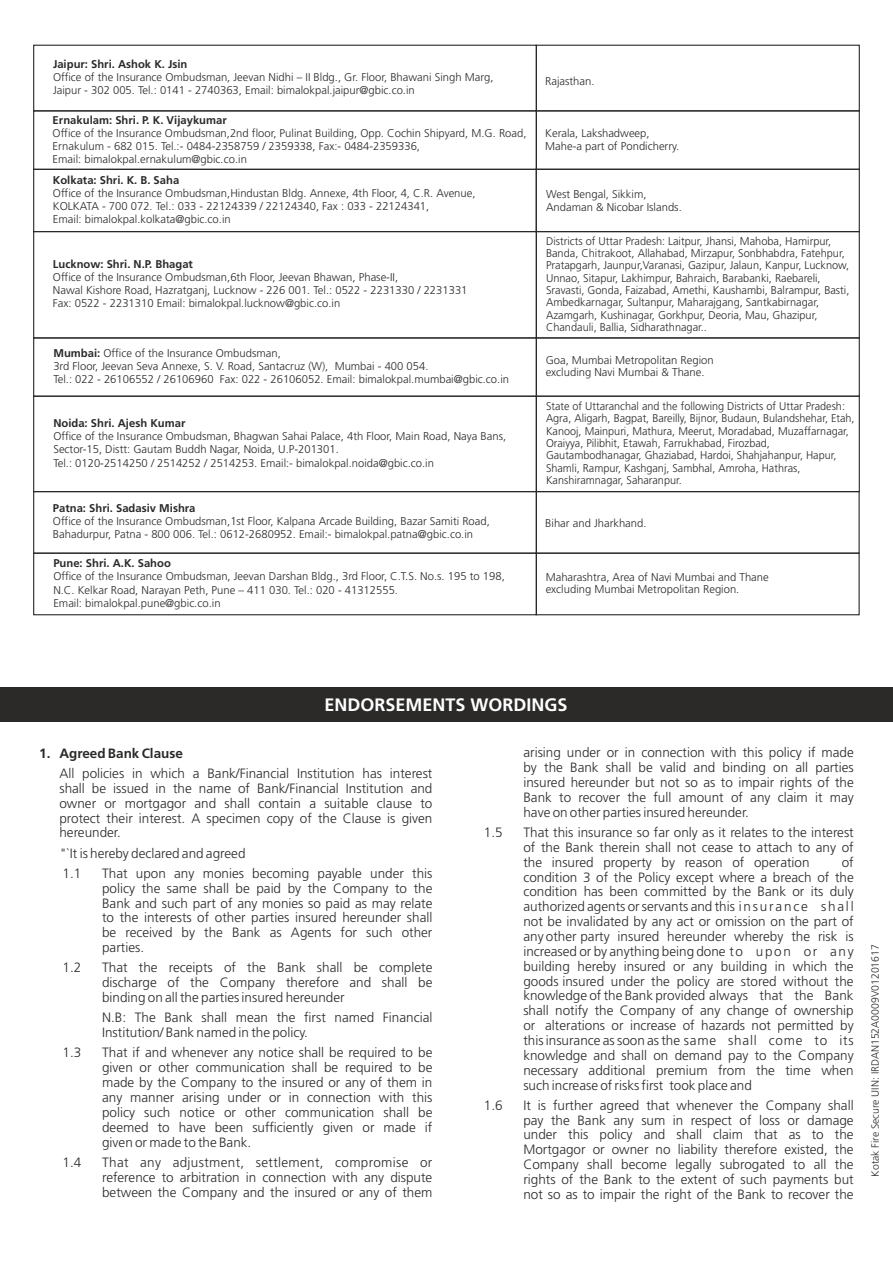
<style>
.page{position:relative;width:893px;height:1263px;background:#fff}
.page>*{position:absolute;margin:0;border:0;box-sizing:border-box;transform-origin:0 0}
.t1{font:700 18px "Frutiger";color:#fefefe}
.t2{font:300 13.5px/14.9px "Frutiger";color:#2b2a29;text-align:justify}
.t3{font:700 13.5px "Frutiger";color:#2b2a29}
.t4{font:300 11.25px/12.5px "Frutiger";color:#2b2a29}
.t5{font:700 11.25px "Frutiger";color:#2b2a29}
.t6{font:300 10.5px "Frutiger";color:#2b2a29}
.s1{font-weight:700}
</style>
<div class="page">
<div style="left:0;top:687px;width:893px;height:34px;background:#2b2a29"></div>
<div style="left:33px;top:337px;width:504px;height:60px;border:1px solid #2b2a29"></div>
<div style="left:33px;top:396px;width:504px;height:96px;border:1px solid #2b2a29"></div>
<div style="left:536px;top:337px;width:324px;height:60px;border:1px solid #2b2a29"></div>
<div style="left:536px;top:396px;width:324px;height:96px;border:1px solid #2b2a29"></div>
<div style="left:33px;top:231px;width:504px;height:107px;border:1px solid #2b2a29"></div>
<div style="left:536px;top:231px;width:324px;height:107px;border:1px solid #2b2a29"></div>
<div style="left:33px;top:491px;width:504px;height:63px;border:1px solid #2b2a29"></div>
<div style="left:33px;top:553px;width:504px;height:62px;border:1px solid #2b2a29"></div>
<div style="left:536px;top:491px;width:324px;height:63px;border:1px solid #2b2a29"></div>
<div style="left:536px;top:553px;width:324px;height:62px;border:1px solid #2b2a29"></div>
<div style="left:33px;top:169px;width:504px;height:63px;border:1px solid #2b2a29"></div>
<div style="left:536px;top:169px;width:324px;height:63px;border:1px solid #2b2a29"></div>
<div style="left:33px;top:110px;width:504px;height:60px;border:1px solid #2b2a29"></div>
<div style="left:536px;top:110px;width:324px;height:60px;border:1px solid #2b2a29"></div>
<div style="left:33px;top:45px;width:504px;height:66px;border:1px solid #2b2a29"></div>
<div style="left:536px;top:45px;width:324px;height:66px;border:1px solid #2b2a29"></div>
<p class="t5" style="left:53px;top:60px;width:136px">Jaipur: Shri. Ashok K. Jsin</p>
<p class="t4" style="left:53px;top:72px;width:442px;line-height:13px">Office of the Insurance Ombudsman, Jeevan Nidhi – II Bldg., Gr. Floor, Bhawani Singh Marg,<br>Jaipur - 302 005. Tel.: 0141 - 2740363, Email: bimalokpal.jaipur@gbic.co.in</p>
<p class="t4" style="left:545px;top:76px;width:51px">Rajasthan.</p>
<p class="t5" style="left:53px;top:115px;width:176px">Ernakulam: Shri. P. K. Vijaykumar</p>
<p class="t4" style="left:53px;top:127px;width:475px;line-height:13px">Office of the Insurance Ombudsman,2nd floor, Pulinat Building, Opp. Cochin Shipyard, M.G. Road,<br>Ernakulum - 682 015. Tel.:- 0484-2358759 / 2359338, Fax:- 0484-2359336,<br>Email: bimalokpal.ernakulum@gbic.co.in</p>
<p class="t4" style="left:545px;top:127px;width:136px;line-height:13px">Kerala, Lakshadweep,<br>Mahe-a part of Pondicherry.</p>
<p class="t5" style="left:53px;top:175px;width:128px">Kolkata: Shri. K. B. Saha</p>
<p class="t4" style="left:53px;top:188px;width:424px;line-height:13px">Office of the Insurance Ombudsman,Hindustan Bldg. Annexe, 4th Floor, 4, C.R. Avenue,<br>KOLKATA - 700 072. Tel.: 033 - 22124339 / 22124340, Fax : 033 - 22124341,<br>Email: bimalokpal.kolkata@gbic.co.in</p>
<p class="t4" style="left:546px;top:189px;width:137px">West Bengal, Sikkim,<br>Andaman &amp; Nicobar Islands.</p>
<p class="t5" style="left:53px;top:260px;width:142px">Lucknow: Shri. N.P. Bhagat</p>
<p class="t4" style="left:53px;top:272px;width:416px;line-height:13px">Office of the Insurance Ombudsman,6th Floor, Jeevan Bhawan, Phase-II,<br>Nawal Kishore Road, Hazratganj, Lucknow - 226 001. Tel.: 0522 - 2231330 / 2231331<br>Fax: 0522 - 2231310 Email: bimalokpal.lucknow@gbic.co.in</p>
<p class="t4" style="left:53px;top:348px;width:457px;line-height:13px"><span class="s1">Mumbai:</span> Office of the Insurance Ombudsman,<br>3rd Floor, Jeevan Seva Annexe, S. V. Road, Santacruz (W), Mumbai - 400 054.<br>Tel.: 022 - 26106552 / 26106960 Fax: 022 - 26106052. Email: bimalokpal.mumbai@gbic.co.in</p>
<p class="t5" style="left:53px;top:419px;width:133px">Noida: Shri. Ajesh Kumar</p>
<p class="t4" style="left:53px;top:431px;width:454px;line-height:13px">Office of the Insurance Ombudsman, Bhagwan Sahai Palace, 4th Floor, Main Road, Naya Bans,<br>Sector-15, Distt: Gautam Buddh Nagar, Noida, U.P-201301.<br>Tel.: 0120-2514250 / 2514252 / 2514253. Email:- bimalokpal.noida@gbic.co.in</p>
<p class="t5" style="left:53px;top:504px;width:144px">Patna: Shri. Sadasiv Mishra</p>
<p class="t4" style="left:53px;top:516px;width:438px;line-height:13px">Office of the Insurance Ombudsman,1st Floor, Kalpana Arcade Building, Bazar Samiti Road,<br>Bahadurpur, Patna - 800 006. Tel.: 0612-2680952. Email:- bimalokpal.patna@gbic.co.in</p>
<p class="t5" style="left:53px;top:559px;width:119px">Pune: Shri. A.K. Sahoo</p>
<p class="t4" style="left:53px;top:571px;width:453px;line-height:13px">Office of the Insurance Ombudsman, Jeevan Darshan Bldg., 3rd Floor, C.T.S. No.s. 195 to 198,<br>N.C. Kelkar Road, Narayan Peth, Pune – 411 030. Tel.: 020 - 41312555.<br>Email: bimalokpal.pune@gbic.co.in</p>
<p class="t4" style="left:546px;top:235px;width:305px">Districts of Uttar Pradesh: Laitpur, Jhansi, Mahoba, Hamirpur, Banda, Chitrakoot, Allahabad, Mirzapur, Sonbhabdra, Fatehpur, Pratapgarh, Jaunpur,Varanasi, Gazipur, Jalaun, Kanpur, Lucknow, Unnao, Sitapur, Lakhimpur, Bahraich, Barabanki, Raebareli, Sravasti, Gonda, Faizabad, Amethi, Kaushambi, Balrampur, Basti, Ambedkarnagar, Sultanpur, Maharajgang, Santkabirnagar, Azamgarh, Kushinagar, Gorkhpur, Deoria, Mau, Ghazipur, Chandauli, Ballia, Sidharathnagar..</p>
<p class="t4" style="left:546px;top:355px;width:170px">Goa, Mumbai Metropolitan Region excluding Navi Mumbai &amp; Thane.</p>
<p class="t4" style="left:546px;top:401px;width:310px">State of Uttaranchal and the following Districts of Uttar Pradesh:<br>Agra, Aligarh, Bagpat, Bareilly, Bijnor, Budaun, Bulandshehar, Etah, Kanooj, Mainpuri, Mathura, Meerut, Moradabad, Muzaffarnagar, Oraiyya, Pilibhit, Etawah, Farrukhabad, Firozbad, Gautambodhanagar, Ghaziabad, Hardoi, Shahjahanpur, Hapur, Shamli, Rampur, Kashganj, Sambhal, Amroha, Hathras, Kanshiramnagar, Saharanpur.</p>
<p class="t4" style="left:545px;top:517px;width:103px">Bihar and Jharkhand.</p>
<p class="t4" style="left:546px;top:572px;width:225px">Maharashtra, Area of Navi Mumbai and Thane excluding Mumbai Metropolitan Region.</p>
<h1 class="t1" style="left:324px;top:697px;width:245px">ENDORSEMENTS WORDINGS</h1>
<p class="t3" style="left:39px;top:747px;width:145px">1. Agreed Bank Clause</p>
<p class="t2" style="left:59px;top:767px;width:374px">All policies in which a Bank/Financial Institution has interest shall be issued in the name of Bank/Financial Institution and owner or mortgagor and shall contain a suitable clause to protect their interest. A specimen copy of the Clause is given hereunder.</p>
<p class="t2" style="left:59px;top:844px;width:188px;line-height:20.2px">"`It is hereby declared and agreed<br>1.1</p>
<p class="t2" style="left:102px;top:867px;width:332px">That upon any monies becoming payable under this policy the same shall be paid by the Company to the Bank and such part of any monies so paid as may relate to the interests of other parties insured hereunder shall be received by the Bank as Agents for such other parties.</p>
<p class="t2" style="left:63px;top:961px;width:20px">1.2</p>
<p class="t2" style="left:102px;top:961px;width:332px">That the receipts of the Bank shall be complete discharge of the Company therefore and shall be binding on all the parties insured hereunder</p>
<p class="t2" style="left:102px;top:1011px;width:332px">N.B: The Bank shall mean the first named Financial<br>Institution/ Bank named in the policy.</p>
<p class="t2" style="left:63px;top:1047px;width:20px">1.3</p>
<p class="t2" style="left:102px;top:1047px;width:332px">That if and whenever any notice shall be required to be given or other communication shall be required to be made by the Company to the insured or any of them in any manner arising under or in connection with this policy such notice or other communication shall be deemed to have been sufficiently given or made if given or made to the Bank.</p>
<p class="t2" style="left:63px;top:1156px;width:20px">1.4</p>
<p class="t2" style="left:102px;top:1156px;width:332px">That any adjustment, settlement, compromise or reference to arbitration in connection with any dispute between the Company and the insured or any of them</p>
<p class="t2" style="left:523px;top:746px;width:332px">arising under or in connection with this policy if made by the Bank shall be valid and binding on all parties insured hereunder but not so as to impair rights of the Bank to recover the full amount of any claim it may have on other parties insured hereunder.</p>
<p class="t2" style="left:484px;top:826px;width:20px">1.5</p>
<p class="t2" style="left:523px;top:826px;width:332px">That this insurance so far only as it relates to the interest of the Bank therein shall not cease to attach to any of the insured property by reason of operation</p>
<p class="t2" style="left:523px;top:856px;width:332px;text-indent:318px">of condition 3 of the Policy except where a breach of the condition has been committed by the Bank or its duly authorized agents or servants and this insur anc e sha l l not be invalidated by any act or omission on the part of any other party insured hereunder whereby the risk is increased or by anything being done to upon or any building hereby insured or any building in which the goods insured under the policy are stored without the knowledge of the Bank provided always that the Bank shall notify the Company of any change of ownership or alterations or increase of hazards not permitted by this insurance as soon as the same shall come to its knowledge and shall on demand pay to the Company necessary additional premium from the time when such increase of risks first took place and</p>
<p class="t2" style="left:484px;top:1099px;width:20px">1.6</p>
<p class="t2" style="left:523px;top:1099px;width:332px">It is further agreed that whenever the Company shall pay the Bank any sum in respect of loss or damage under this policy and shall claim that as to the Mortgagor or owner no liability therefore existed, the Company shall become legally subrogated to all the rights of the Bank to the extent of such payments but not so as to impair the right of the Bank to recover the</p>
<p class="t6" style="left:871px;top:1177px;width:234px;rotate:-90deg">Kotak Fire Secure UIN: IRDAN152A0009V01201617</p>
</div>
